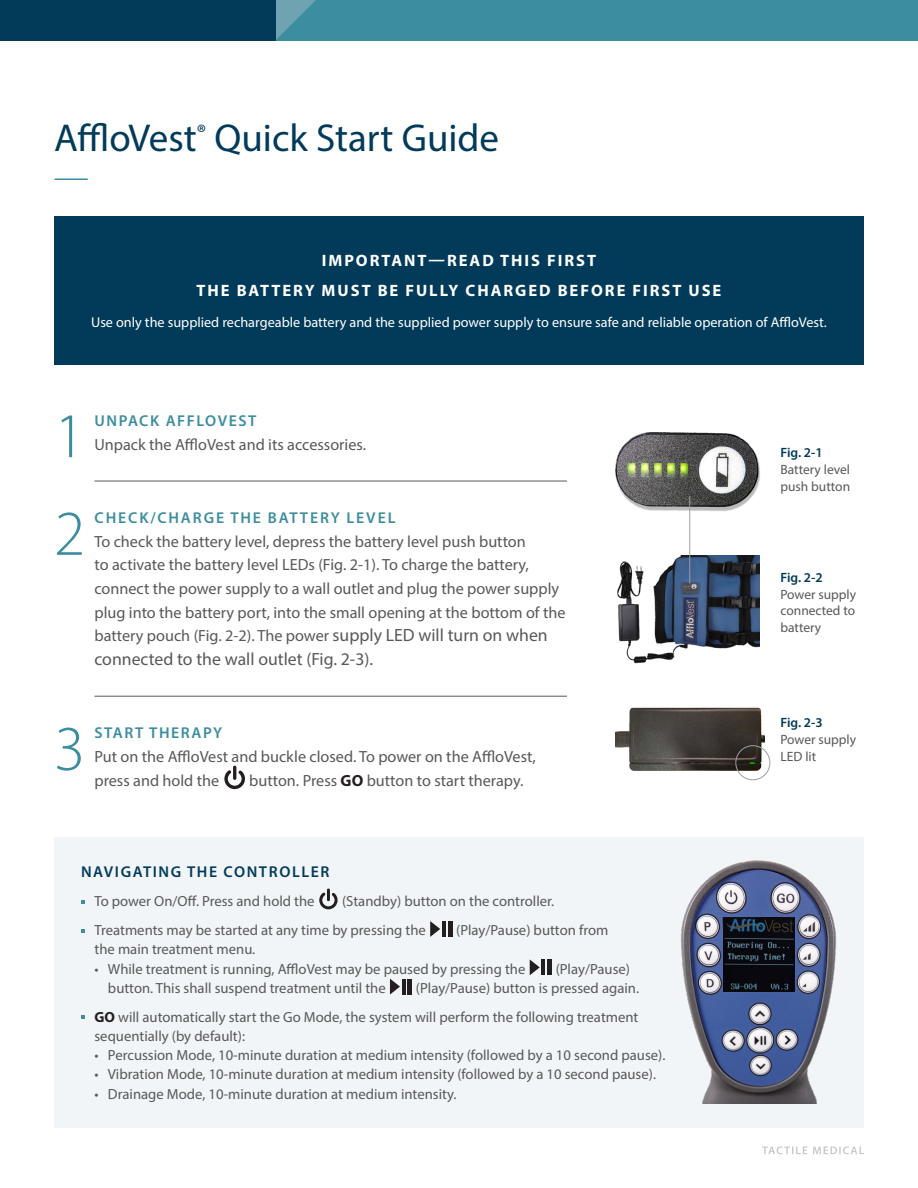
<style>
.page{position:relative;width:918px;height:1188px;background:#fff}
.page>*{position:absolute;margin:0;border:0;box-sizing:border-box;transform-origin:0 0}
.t1{font:300 64.2px "Myriad Pro";color:#3c8d9f}
.t2{font:39px "Myriad Pro";color:#013b59}
.t3{font:17.7px "Myriad Pro";color:#57585a}
.t4{font:700 16.5px "Myriad Pro";letter-spacing:.12em;color:#fff}
.t5{font:16.2px/23.7px "Myriad Pro";color:#57585a}
.t6{font:600 15.75px "Myriad Pro";letter-spacing:.1em;color:#3c8d9f}
.t7{font:600 15.75px "Myriad Pro";letter-spacing:.12em;color:#3c8d9f}
.t8{font:600 15.75px "Myriad Pro";letter-spacing:.1em;color:#013b59}
.t9{font:14.7px/19.2px "Myriad Pro";color:#57585a}
.t10{font:14.25px "Myriad Pro";color:#fff}
.t11{font:13.5px/16.8px "Myriad Pro";color:#57585a}
.s1{font-weight:600;color:#013b59}
.s2{font-size:17.7px}
.s3{font-weight:700;color:#231f20}
</style>
<div class="page">
<div style="left:54px;top:837px;width:810px;height:290px;background:#f1f5f7"></div>
<hr style="left:55px;top:178px;width:32px;height:2px;background:#3c8d9f">
<div style="left:54px;top:216px;width:810px;height:148px;background:#013b59"></div>
<img style="left:681px;top:861px;width:156px;height:242px">
<img style="left:723px;top:917px;width:72px;height:75px">
<svg style="left:224px;top:770px;width:21px;height:19px"></svg>
<hr style="left:233px;top:766px;width:3px;height:14px;background:#231f20;border-radius:2px">
<img style="left:615px;top:432px;width:145px;height:85px">
<img style="left:615px;top:707px;width:150px;height:68px">
<div style="left:735px;top:745px;width:35px;height:35px;border:1px solid #9b9da0;border-radius:50%"></div>
<img style="left:617px;top:556px;width:143px;height:108px">
<hr style="left:689px;top:496px;width:1px;height:87px;background:#9b9da0">
<hr style="left:94px;top:481px;width:473px;height:1px;background:#57585a">
<hr style="left:94px;top:696px;width:473px;height:1px;background:#57585a">
<svg style="left:319px;top:889px;width:19px;height:20px"></svg>
<svg style="left:430px;top:921px;width:10px;height:16px"></svg>
<hr style="left:448px;top:921px;width:4px;height:16px;background:#231f20">
<hr style="left:442px;top:921px;width:4px;height:16px;background:#231f20">
<svg style="left:530px;top:959px;width:10px;height:16px"></svg>
<div style="left:547px;top:959px;width:5px;height:16px;background:#231f20"></div>
<hr style="left:542px;top:959px;width:3px;height:16px;background:#231f20">
<svg style="left:390px;top:979px;width:10px;height:16px"></svg>
<hr style="left:408px;top:979px;width:4px;height:16px;background:#231f20">
<hr style="left:402px;top:979px;width:3px;height:16px;background:#231f20">
<svg style="left:81px;top:1015px;width:3px;height:4px"></svg>
<svg style="left:762px;top:1146px;width:102px;height:8px"></svg>
<div style="left:275px;top:0;width:643px;height:40px;background:#3c8d9f"></div>
<svg style="left:275px;top:0;width:41px;height:40px"></svg>
<div style="left:0;top:0;width:275px;height:40px;background:#013b59"></div>
<p class="t2" style="left:54px;top:114px;width:447px">AffloVest<sup>®</sup> Quick Start Guide</p>
<p class="t4" style="left:322px;top:249px;width:276px">IMPORTANT—READ THIS FIRST</p>
<p class="t4" style="left:197px;top:280px;width:526px">THE BATTERY MUST BE FULLY CHARGED BEFORE FIRST USE</p>
<p class="t10" style="left:91px;top:314px;width:737px">Use only the supplied rechargeable battery and the supplied power supply to ensure safe and reliable operation of AffloVest.</p>
<p class="t1" style="left:54px;top:397px;width:33px">1</p>
<p class="t6" style="left:94px;top:411px;width:164px">UNPACK AFFLOVEST</p>
<p class="t5" style="left:94px;top:432px;width:273px">Unpack the AffloVest and its accessories.</p>
<p class="t11" style="left:780px;top:444px;width:71px"><span class="s1">Fig. 2-1<br></span>Battery level push button</p>
<p class="t1" style="left:54px;top:495px;width:33px">2</p>
<p class="t7" style="left:95px;top:508px;width:302px">CHECK/CHARGE THE BATTERY LEVEL</p>
<p class="t5" style="left:94px;top:529px;width:473px">To check the battery level, depress the battery level push button<br>to activate the battery level LEDs (Fig. 2-1). To charge the battery, connect the power supply to a wall outlet and plug the power supply plug into the battery port, into the small opening at the bottom of the battery pouch (Fig. 2-2). The power <span class="s2">supply LED will turn on when</span></p>
<p class="t3" style="left:94px;top:648px;width:280px">connected to the wall outlet (Fig. 2-3).</p>
<p class="t1" style="left:54px;top:710px;width:33px">3</p>
<p class="t6" style="left:94px;top:723px;width:129px">START THERAPY</p>
<p class="t5" style="left:94px;top:745px;width:443px">Put on the AffloVest and buckle closed. To power on the AffloVest, press and hold the</p>
<p class="t5" style="left:249px;top:768px;width:276px">button. Press <span class="s3">GO</span> button to start therapy.</p>
<p class="t8" style="left:81px;top:862px;width:250px">NAVIGATING THE CONTROLLER</p>
<p class="t9" style="left:95px;top:892px;width:222px">To power On/Off. Press and hold the</p>
<p class="t9" style="left:342px;top:892px;width:214px">(Standby) button on the controller.</p>
<p class="t9" style="left:95px;top:921px;width:333px">Treatments may be started at any time by pressing the</p>
<p class="t9" style="left:456px;top:921px;width:154px">(Play/Pause) button from</p>
<p class="t9" style="left:94px;top:940px;width:162px">the main treatment menu.</p>
<p class="t9" style="left:94px;top:959px;width:432px">• While treatment is running, AffloVest may be paused by pressing the</p>
<p class="t9" style="left:556px;top:959px;width:76px">(Play/Pause)</p>
<p class="t9" style="left:108px;top:978px;width:279px">button. This shall suspend treatment until the</p>
<p class="t9" style="left:416px;top:978px;width:225px">(Play/Pause) button is pressed again.</p>
<p class="t9" style="left:94px;top:1007px;width:545px"><span class="s3">GO</span> will automatically start the Go Mode, the system will perform the following treatment sequentially (by default):</p>
<p class="t9" style="left:94px;top:1045px;width:572px">• Percussion Mode, 10-minute duration at medium intensity (followed by a 10 second pause).</p>
<p class="t9" style="left:94px;top:1065px;width:563px">• Vibration Mode, 10-minute duration at medium intensity (followed by a 10 second pause).</p>
<p class="t9" style="left:94px;top:1084px;width:364px">• Drainage Mode, 10-minute duration at medium intensity.</p>
<p class="t11" style="left:780px;top:569px;width:77px"><span class="s1">Fig. 2-2<br></span>Power supply connected to battery</p>
<p class="t11" style="left:780px;top:714px;width:77px"><span class="s1">Fig. 2-3<br></span>Power supply<br>LED lit</p>
</div>
